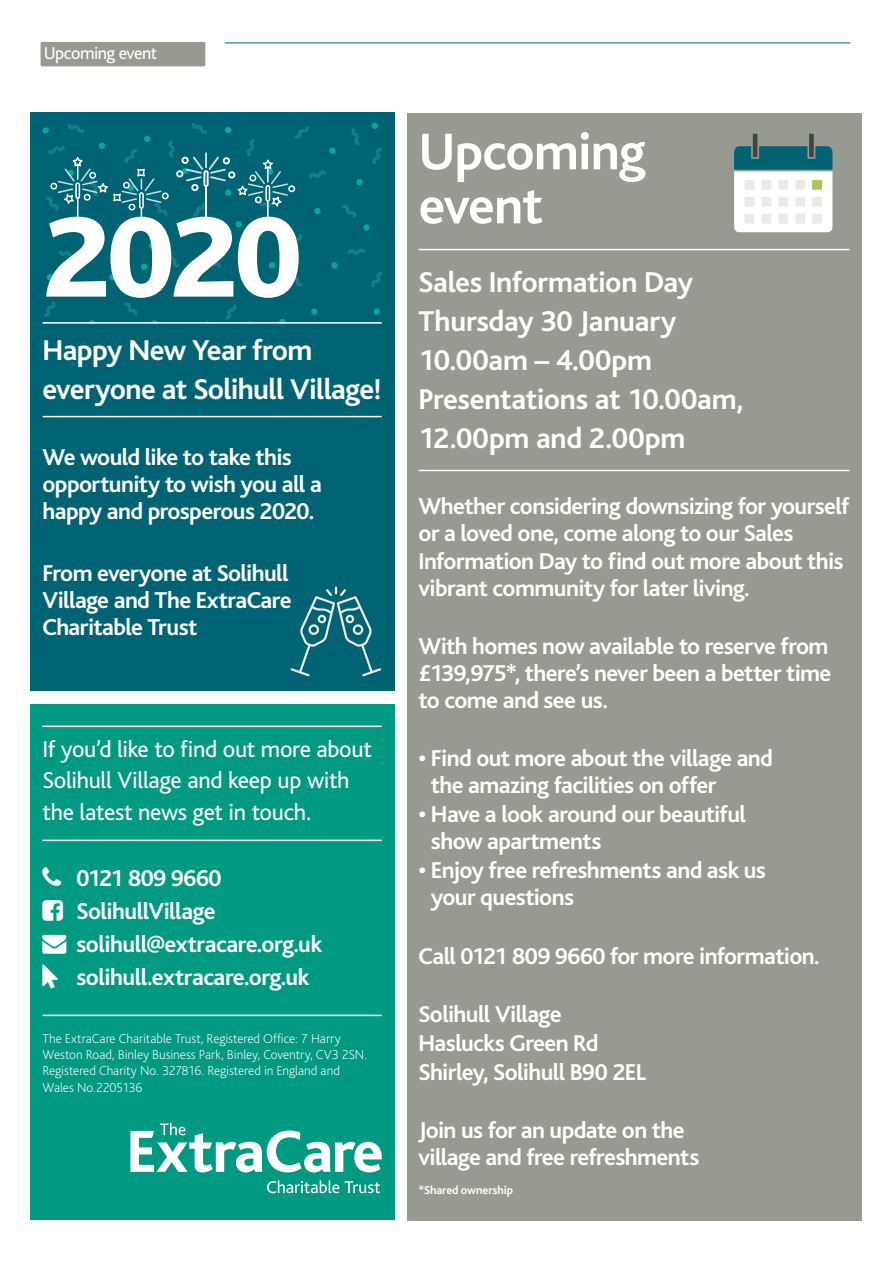
<style>
.page{position:relative;width:893px;height:1263px;background:#fff}
.page>*{position:absolute;margin:0;border:0;box-sizing:border-box;transform-origin:0 0}
.t1{font:800 120px "Bliss";color:#fff}
.t2{font:700 54px/54px "Bliss";letter-spacing:-.02em;color:#fff}
.t3{font:700 30px/39px "Bliss";letter-spacing:-.015em;color:#fff}
.t4{font:700 24px/27px "Bliss";letter-spacing:-.025em;color:#fff}
.t5{font:24px/31.5px "Bliss";letter-spacing:-.015em;color:#fff}
.t6{font:18px "Bliss";letter-spacing:-.035em;color:#fff}
.t7{font:200 13.5px/16.2px "Bliss";letter-spacing:-.005em;color:#fff}
.t8{font:700 12px "Bliss";letter-spacing:-.01em;color:#fff}
</style>
<div class="page">
<div style="left:30px;top:113px;width:364px;height:578px;background:#006373"></div>
<div style="left:43px;top:127px;width:6px;height:7px;background:#00ab9a;border-radius:50%"></div>
<svg style="left:44px;top:301px;width:11px;height:16px"></svg>
<svg style="left:124px;top:302px;width:14px;height:14px"></svg>
<svg style="left:206px;top:304px;width:31px;height:18px"></svg>
<div style="left:374px;top:308px;width:6px;height:7px;background:#00ab9a;border-radius:50%"></div>
<div style="left:311px;top:308px;width:6px;height:7px;background:#00ab9a;border-radius:50%"></div>
<svg style="left:279px;top:319px;width:7px;height:3px"></svg>
<svg style="left:342px;top:205px;width:14px;height:13px"></svg>
<svg style="left:351px;top:128px;width:9px;height:17px"></svg>
<svg style="left:372px;top:148px;width:10px;height:16px"></svg>
<svg style="left:347px;top:248px;width:18px;height:7px"></svg>
<svg style="left:371px;top:272px;width:12px;height:15px"></svg>
<div style="left:363px;top:224px;width:7px;height:7px;background:#00ab9a;border-radius:50%"></div>
<div style="left:329px;top:148px;width:7px;height:6px;background:#00ab9a;border-radius:50%"></div>
<div style="left:356px;top:179px;width:7px;height:6px;background:#00ab9a;border-radius:50%"></div>
<svg style="left:372px;top:123px;width:6px;height:6px"></svg>
<div style="left:331px;top:262px;width:7px;height:6px;background:#00ab9a;border-radius:50%"></div>
<div style="left:407px;top:113px;width:455px;height:1107px;background:#969a90"></div>
<div style="left:30px;top:704px;width:364px;height:515px;background:#009982"></div>
<hr style="left:43px;top:725px;width:339px;height:2px;background:#fff">
<hr style="left:43px;top:840px;width:339px;height:1px;background:#fff">
<hr style="left:43px;top:1015px;width:339px;height:1px;background:#fff">
<hr style="left:225px;top:43px;width:625px;height:1px;background:#006373">
<div style="left:41px;top:42px;width:164px;height:24px;background:#969a90;border-radius:2px"></div>
<hr style="left:418px;top:470px;width:431px;height:1px;background:#fff">
<hr style="left:418px;top:249px;width:431px;height:1px;background:#fff">
<svg style="left:734px;top:134px;width:98px;height:98px"></svg>
<svg style="left:130px;top:1123px;width:252px;height:49px"></svg>
<svg style="left:267px;top:1180px;width:72px;height:13px"></svg>
<svg style="left:345px;top:1181px;width:35px;height:12px"></svg>
<hr style="left:43px;top:416px;width:339px;height:1px;background:#fff">
<svg style="left:290px;top:587px;width:91px;height:89px"></svg>
<hr style="left:43px;top:322px;width:339px;height:2px;background:#fff">
<svg style="left:46px;top:123px;width:280px;height:163px"></svg>
<p class="t6" style="left:44px;top:44px;width:115px">Upcoming event</p>
<h1 class="t1" style="left:43px;top:195px;width:261px">2020</h1>
<p class="t3" style="left:43px;top:331px;width:341px">Happy New Year from everyone at Solihull Village!</p>
<p class="t4" style="left:43px;top:444px;width:281px">We would like to take this opportunity to wish you all a happy and prosperous 2020.</p>
<p class="t4" style="left:43px;top:560px;width:251px">From everyone at Solihull<br>Village and The ExtraCare<br>Charitable Trust</p>
<p class="t5" style="left:43px;top:734px;width:331px">If you’d like to find out more about<br>Solihull Village and keep up with the latest news get in touch.</p>
<p class="t4" style="left:77px;top:862px;width:147px;line-height:33px">0121 809 9660<br>SolihullVillage</p>
<p class="t4" style="left:77px;top:928px;width:247px;line-height:33px;text-indent:-34px">→ solihull@extracare.org.uk solihull.extracare.org.uk</p>
<p class="t7" style="left:43px;top:1031px;width:326px">The ExtraCare Charitable Trust, Registered Office: 7 Harry Weston Road, Binley Business Park, Binley, Coventry, CV3 2SN.<br>Registered Charity No. 327816. Registered in England and Wales No.2205136</p>
<h2 class="t2" style="left:418px;top:126px;width:229px">Upcoming event</h2>
<p class="t3" style="left:418px;top:264px;width:326px">Sales Information Day<br>Thursday 30 January<br>10.00am – 4.00pm<br>Presentations at 10.00am,<br>12.00pm and 2.00pm</p>
<p class="t4" style="left:418px;top:494px;width:432px">Whether considering downsizing for yourself or a loved one, come along to our Sales Information Day to find out more about this vibrant community for later living.</p>
<p class="t4" style="left:418px;top:633px;width:414px">With homes now available to reserve from £139,975*, there’s never been a better time to come and see us.</p>
<p class="t4" style="left:431px;top:745px;width:344px;text-indent:-12px">• Find out more about the village and the amazing facilities on offer</p>
<p class="t4" style="left:431px;top:801px;width:317px;text-indent:-12px">• Have a look around our beautiful show apartments</p>
<p class="t4" style="left:431px;top:857px;width:337px;text-indent:-12px">• Enjoy free refreshments and ask us your questions</p>
<p class="t4" style="left:418px;top:943px;width:403px">Call 0121 809 9660 for more information.</p>
<p class="t4" style="left:418px;top:1000px;width:229px;line-height:29.1px">Solihull Village<br>Haslucks Green Rd<br>Shirley, Solihull B90 2EL</p>
<p class="t4" style="left:418px;top:1117px;width:282px">Join us for an update on the village and free refreshments</p>
<p class="t8" style="left:418px;top:1183px;width:96px">*Shared ownership</p>
</div>
